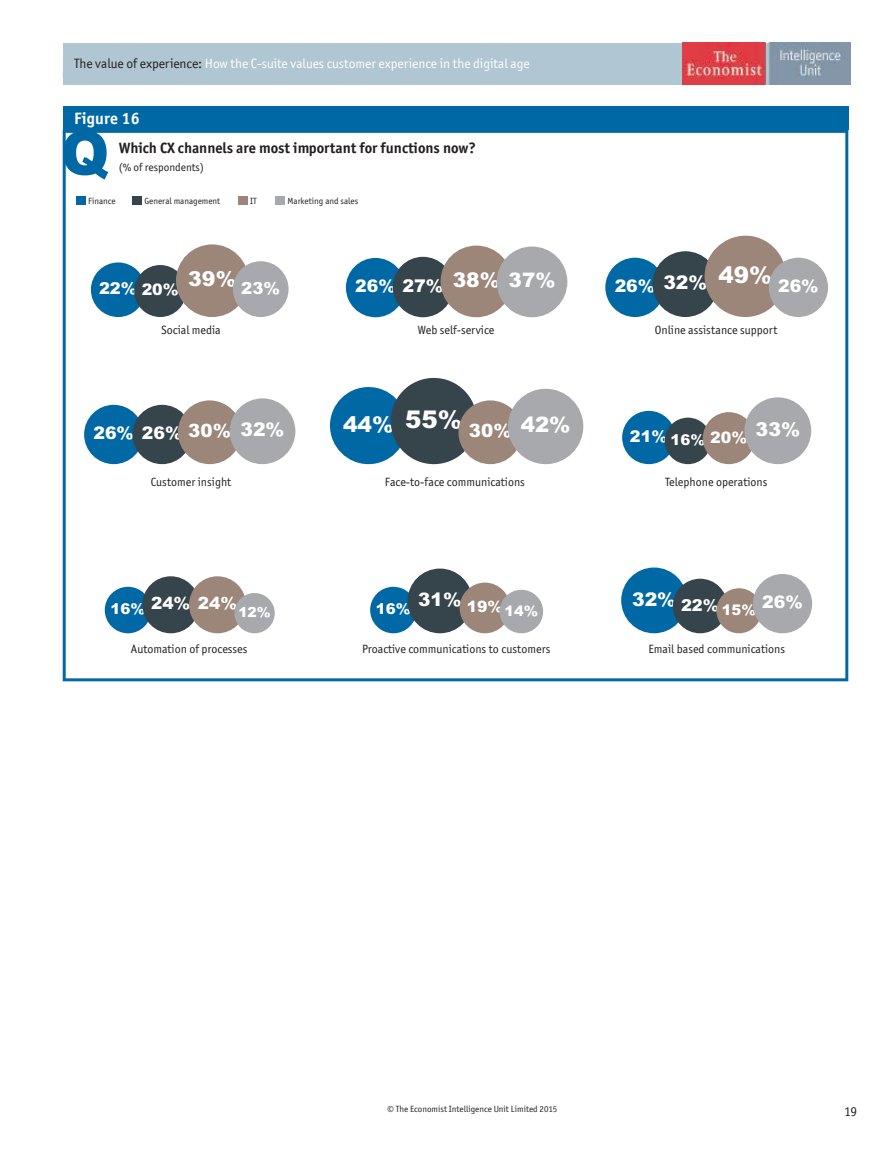
<style>
.page{position:relative;width:893px;height:1149px;background:#fff}
.page>*{position:absolute;margin:0;border:0;box-sizing:border-box;transform-origin:0 0}
.t1{font:900 21.75px "Arial";color:#fff}
.t2{font:900 18.75px "Arial";color:#fff}
.t3{font:900 17.4px "Arial";color:#fff}
.t4{font:900 16.8px "Arial";color:#fff}
.t5{font:700 16.5px "Officina San ITC";letter-spacing:.01em;color:#fff}
.t6{font:900 16.35px "Arial";color:#fff}
.t7{font:900 16.2px "Arial";color:#fff}
.t8{font:700 15px "Officina San ITC";color:#231f20}
.t9{font:900 14.85px "Arial";color:#fff}
.t10{font:13.5px "Officina San ITC";letter-spacing:-.005em;color:#fff}
.t11{font:13.5px "Officina San ITC";color:#231f20}
.t12{font:12px "Officina San ITC";color:#231f20}
.t13{font:11.25px "Officina San ITC";color:#231f20}
.t14{font:9px "Officina San ITC";color:#231f20}
.s1{color:#231f20}
.s2{font-size:15.9px}
.s3{font-size:16.65px}
.s4{font-size:17.55px}
.s5{font-size:18.3px}
.s6{font-size:21.3px}
.s7{font-size:15.6px}
</style>
<div class="page">
<div style="left:63px;top:43px;width:787px;height:42px;background:#b0c6d2"></div>
<img style="left:682px;top:43px;width:168px;height:41px">
<svg style="left:63px;top:130px;width:785px;height:551px"></svg>
<div style="left:63px;top:106px;width:785px;height:24px;background:#0068a5"></div>
<div style="left:76px;top:196px;width:9px;height:8px;background:#0068a5"></div>
<div style="left:132px;top:196px;width:10px;height:8px;background:#36444b"></div>
<div style="left:238px;top:196px;width:10px;height:8px;background:#9b8679"></div>
<div style="left:275px;top:196px;width:10px;height:8px;background:#a8a9ad"></div>
<div style="left:91px;top:262px;width:54px;height:55px;background:#0068a5;border-radius:50%"></div>
<div style="left:134px;top:265px;width:52px;height:52px;background:#36444b;border-radius:50%"></div>
<div style="left:176px;top:244px;width:73px;height:73px;background:#9b8679;border-radius:50%"></div>
<div style="left:233px;top:261px;width:56px;height:56px;background:#a8a9ad;border-radius:50%"></div>
<div style="left:346px;top:258px;width:59px;height:59px;background:#0068a5;border-radius:50%"></div>
<div style="left:393px;top:257px;width:60px;height:60px;background:#36444b;border-radius:50%"></div>
<div style="left:441px;top:245px;width:71px;height:72px;background:#9b8679;border-radius:50%"></div>
<div style="left:497px;top:246px;width:70px;height:71px;background:#a8a9ad;border-radius:50%"></div>
<div style="left:605px;top:257px;width:60px;height:60px;background:#0068a5;border-radius:50%"></div>
<div style="left:652px;top:251px;width:66px;height:66px;background:#36444b;border-radius:50%"></div>
<div style="left:705px;top:235px;width:81px;height:82px;background:#9b8679;border-radius:50%"></div>
<div style="left:769px;top:257px;width:59px;height:60px;background:#a8a9ad;border-radius:50%"></div>
<div style="left:84px;top:404px;width:59px;height:60px;background:#0068a5;border-radius:50%"></div>
<div style="left:132px;top:404px;width:60px;height:60px;background:#36444b;border-radius:50%"></div>
<div style="left:178px;top:400px;width:64px;height:64px;background:#9b8679;border-radius:50%"></div>
<div style="left:230px;top:398px;width:65px;height:66px;background:#a8a9ad;border-radius:50%"></div>
<div style="left:330px;top:387px;width:77px;height:77px;background:#0068a5;border-radius:50%"></div>
<div style="left:391px;top:378px;width:86px;height:86px;background:#36444b;border-radius:50%"></div>
<div style="left:458px;top:400px;width:64px;height:64px;background:#9b8679;border-radius:50%"></div>
<div style="left:508px;top:388px;width:75px;height:76px;background:#a8a9ad;border-radius:50%"></div>
<div style="left:622px;top:410px;width:53px;height:54px;background:#0068a5;border-radius:50%"></div>
<div style="left:665px;top:417px;width:46px;height:47px;background:#36444b;border-radius:50%"></div>
<div style="left:703px;top:412px;width:52px;height:52px;background:#9b8679;border-radius:50%"></div>
<div style="left:744px;top:397px;width:67px;height:67px;background:#a8a9ad;border-radius:50%"></div>
<div style="left:105px;top:586px;width:46px;height:47px;background:#0068a5;border-radius:50%"></div>
<div style="left:142px;top:576px;width:57px;height:57px;background:#36444b;border-radius:50%"></div>
<div style="left:189px;top:576px;width:57px;height:57px;background:#9b8679;border-radius:50%"></div>
<div style="left:234px;top:593px;width:41px;height:40px;background:#a8a9ad;border-radius:50%"></div>
<div style="left:370px;top:586px;width:47px;height:47px;background:#0068a5;border-radius:50%"></div>
<div style="left:408px;top:568px;width:64px;height:65px;background:#36444b;border-radius:50%"></div>
<div style="left:460px;top:582px;width:50px;height:51px;background:#9b8679;border-radius:50%"></div>
<div style="left:500px;top:589px;width:43px;height:44px;background:#a8a9ad;border-radius:50%"></div>
<div style="left:621px;top:567px;width:66px;height:66px;background:#0068a5;border-radius:50%"></div>
<div style="left:673px;top:578px;width:54px;height:55px;background:#36444b;border-radius:50%"></div>
<div style="left:716px;top:588px;width:45px;height:45px;background:#9b8679;border-radius:50%"></div>
<div style="left:753px;top:573px;width:59px;height:60px;background:#a8a9ad;border-radius:50%"></div>
<svg style="left:63px;top:130px;width:45px;height:49px"></svg>
<p class="t10" style="left:74px;top:58px;width:457px"><span class="s1">The value of experience:</span> How the C-suite values customer experience in the digital age</p>
<h3 class="t5" style="left:74px;top:112px;width:67px">Figure 16</h3>
<p class="t8" style="left:119px;top:141px;width:359px">Which CX channels are most important for functions now?</p>
<p class="t13" style="left:119px;top:162px;width:87px">(% of respondents)</p>
<p class="t14" style="left:88px;top:197px;width:29px">Finance</p>
<p class="t14" style="left:144px;top:197px;width:77px">General management</p>
<p class="t14" style="left:250px;top:197px;width:8px">IT</p>
<p class="t14" style="left:288px;top:197px;width:72px">Marketing and sales</p>
<h3 class="t6" style="left:99px;top:279px;width:183px">22% <span class="s2">20%</span> <sup>39%</sup> <span class="s3">23%</span></h3>
<h3 class="t3" style="left:355px;top:276px;width:202px">26% <span class="s4">27%</span> <sup>38%</sup> <sup>37%</sup></h3>
<h3 class="t3" style="left:615px;top:276px;width:205px">26% <sup>32%</sup> <sup>49%</sup> 26%</h3>
<p class="t12" style="left:161px;top:325px;width:61px">Social media</p>
<p class="t12" style="left:418px;top:325px;width:78px">Web self-service</p>
<p class="t12" style="left:655px;top:325px;width:124px">Online assistance support</p>
<h3 class="t3" style="left:93px;top:423px;width:192px">26% 26% <span class="s5">30%</span> <sup>32%</sup></h3>
<h1 class="t1" style="left:343px;top:411px;width:229px">44% <sup>55%</sup> <sub>30%</sub> <span class="s6">42%</span></h1>
<h3 class="t7" style="left:630px;top:427px;width:172px">21% <sub>16%</sub> <span class="s2">20%</span> <sup>33%</sup></h3>
<p class="t12" style="left:151px;top:476px;width:82px">Customer insight</p>
<p class="t12" style="left:385px;top:476px;width:141px">Face-to-face communications</p>
<p class="t12" style="left:665px;top:476px;width:104px">Telephone operations</p>
<h3 class="t4" style="left:111px;top:593px;width:162px"><sub>16%</sub> 24% 24%<sub>12%</sub></h3>
<p class="t9" style="left:376px;top:600px;width:164px">16% <sup>31%</sup> <span class="s7">19%</span><sub>14%</sub></p>
<h2 class="t2" style="left:632px;top:588px;width:172px">32% <sub>22%</sub> <sub>15%</sub> <sub>26%</sub></h2>
<p class="t12" style="left:131px;top:643px;width:118px">Automation of processes</p>
<p class="t12" style="left:362px;top:643px;width:190px">Proactive communications to customers</p>
<p class="t12" style="left:648px;top:643px;width:138px">Email based communications</p>
<p class="t14" style="left:387px;top:1104px;width:171px">© The Economist Intelligence Unit Limited 2015</p>
<p class="t11" style="left:844px;top:1105px;width:15px">19</p>
</div>
